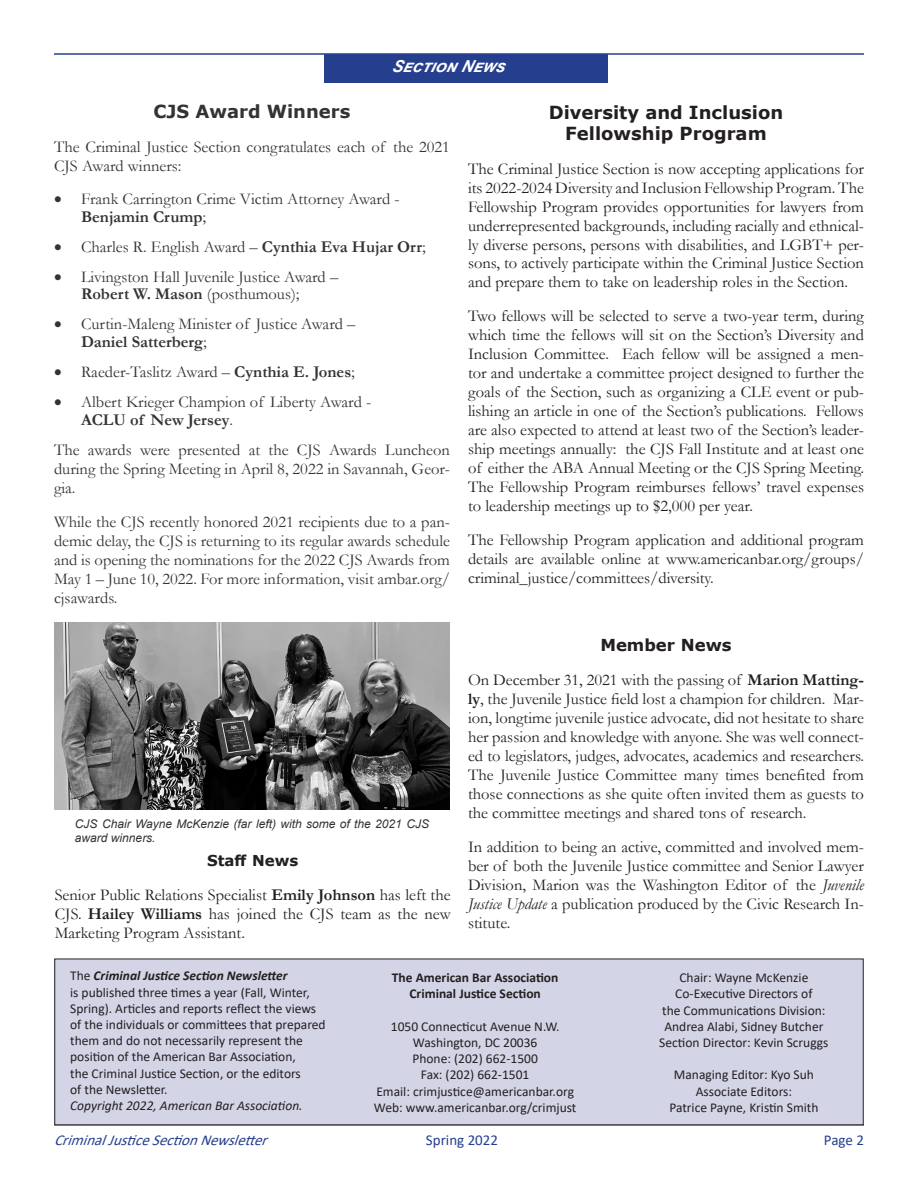
<style>
.page{position:relative;width:918px;height:1188px;background:#fff}
.page>*{position:absolute;margin:0;border:0;box-sizing:border-box;transform-origin:0 0}
.t1{font:700 18px/20.7px "Verdana";color:#231f20;text-align:center}
.t2{font:700 18px "Verdana";color:#333}
.t3{font:16.5px/18.9px "Garamond";color:#231f20;text-align:justify}
.t4{font:16.5px/17.9px "Garamond";color:#333}
.Normal__Web{font:italic 700 16.5px "Arial";color:#fff}
.t5{font:700 16.5px "Verdana";color:#231f20}
.t6{font:italic 15px "Calibri";color:#253f8e}
.t7{font:15px "Calibri";color:#253f8e}
.t8{font:700 15px "Verdana";color:#231f20}
.t9{font:13.5px/16.2px "Calibri";color:#231f20}
.t10{font:700 13.5px "Calibri";color:#231f20}
.t11{font:italic 13.5px "Calibri";color:#231f20}
.t12{font:italic 700 13.5px "Calibri";color:#231f20}
.t13{font:italic 12px/13.8px "Arial";color:#333}
.s1{font-weight:700}
.s2{font-style:italic}
.s3{font-weight:400;font-style:normal}
</style>
<div class="page">
<hr style="left:54px;top:53px;width:810px;height:2px;background:#253f8e">
<hr style="left:54px;top:1125px;width:810px;height:1px;background:#253f8e">
<div style="left:55px;top:959px;width:808px;height:166px;background:#d4d4e7"></div>
<div style="left:324px;top:54px;width:284px;height:28px;background:#253f8e"></div>
<img style="left:54px;top:623px;width:396px;height:187px">
<p class="Normal__Web" style="left:392px;top:55px;width:120px">SectionNews</p>
<p class="t2" style="left:154px;top:99px;width:198px">CJS Award Winners</p>
<p class="t4" style="left:54px;top:137px;width:398px;line-height:18.9px">The Criminal Justice Section congratulates each of the 2021<br>CJS Award winners:</p>
<p class="t4" style="left:81px;top:190px;width:320px;text-indent:-27px">• Frank Carrington Crime Victim Attorney Award -<br><span class="s1">Benjamin Crump</span>;</p>
<p class="t4" style="left:54px;top:237px;width:373px">• Charles R. English Award – <span class="s1">Cynthia Eva Hujar Orr</span>;</p>
<p class="t4" style="left:81px;top:267px;width:259px;text-indent:-27px">• Livingston Hall Juvenile Justice Award –<br><span class="s1">Robert W. Mason</span> (posthumous);</p>
<p class="t4" style="left:81px;top:315px;width:276px;text-indent:-27px">• Curtin-Maleng Minister of Justice Award –<br><span class="s1">Daniel Satterberg</span>;</p>
<p class="t4" style="left:54px;top:362px;width:302px">• Raeder-Taslitz Award – <span class="s1">Cynthia E. Jones</span>;</p>
<p class="t4" style="left:81px;top:392px;width:292px;text-indent:-27px">• Albert Krieger Champion of Liberty Award -<br><span class="s1">ACLU of New Jersey</span>.</p>
<p class="t4" style="left:54px;top:440px;width:398px;line-height:18.9px;text-align:justify">The awards were presented at the CJS Awards Luncheon during the Spring Meeting in April 8, 2022 in Savannah, Geor&shy;gia.</p>
<p class="t4" style="left:54px;top:512px;width:398px;line-height:19px;text-align:justify">While the CJS recently honored 2021 recipients due to a pan&shy;demic delay, the CJS is returning to its regular awards schedule and is opening the nominations for the 2022 CJS Awards from May 1 – June 10, 2022. For more information, visit ambar.org/ cjsawards.</p>
<p class="t13" style="left:75px;top:817px;width:356px">CJS Chair Wayne McKenzie (far left) with some of the 2021 CJS award winners.</p>
<p class="t8" style="left:207px;top:850px;width:93px">Staff News</p>
<p class="t3" style="left:55px;top:885px;width:398px">Senior Public Relations Specialist <span class="s1">Emily Johnson</span> has left the CJS. <span class="s1">Hailey Williams</span> has joined the CJS team as the new Marketing Program Assistant.</p>
<p class="t1" style="left:549px;top:102px;width:236px">Diversity and Inclusion<br>Fellowship Program</p>
<p class="t3" style="left:468px;top:159px;width:398px">The Criminal Justice Section is now accepting applications for its 2022-2024 Diversity and Inclusion Fellowship Program. The Fellowship Program provides opportunities for lawyers from underrepresented backgrounds, including racially and ethnical&shy;ly diverse persons, persons with disabilities, and LGBT+ per&shy;sons, to actively participate within the Criminal Justice Section and prepare them to take on leadership roles in the Section.</p>
<p class="t3" style="left:468px;top:306px;width:398px">Two fellows will be selected to serve a two-year term, during which time the fellows will sit on the Section’s Diversity and Inclusion Committee. Each fellow will be assigned a men&shy;tor and undertake a committee project designed to further the goals of the Section, such as organizing a CLE event or pub&shy;lishing an article in one of the Section’s publications. Fellows are also expected to attend at least two of the Section’s leader&shy;ship meetings annually: the CJS Fall Institute and at least one of either the ABA Annual Meeting or the CJS Spring Meeting.<br>The Fellowship Program reimburses fellows’ travel expenses to leadership meetings up to $2,000 per year.</p>
<p class="t3" style="left:468px;top:530px;width:397px">The Fellowship Program application and additional program details are available online at www.americanbar.org/groups/ criminal_justice/committees/diversity.</p>
<p class="t5" style="left:600px;top:633px;width:133px">Member News</p>
<p class="t3" style="left:468px;top:670px;width:398px">On December 31, 2021 with the passing of <span class="s1">Marion Matting&shy;ly</span>, the Juvenile Justice field lost a champion for children. Mar&shy;ion, longtime juvenile justice advocate, did not hesitate to share her passion and knowledge with anyone. She was well connect&shy;ed to legislators, judges, advocates, academics and researchers.<br>The Juvenile Justice Committee many times benefited from those connections as she quite often invited them as guests to the committee meetings and shared tons of research.</p>
<p class="t3" style="left:468px;top:837px;width:398px">In addition to being an active, committed and involved mem&shy;ber of both the Juvenile Justice committee and Senior Lawyer Division, Marion was the Washington Editor of the <span class="s2">Juvenile Justice Update</span> a publication produced by the Civic Research In&shy;stitute.</p>
<p class="t12" style="left:70px;top:966px;width:219px"><span class="s3">The</span> Criminal Justice Section Newsletter</p>
<p class="t9" style="left:70px;top:984px;width:257px">is published three times a year (Fall, Winter, Spring). Articles and reports reflect the views of the individuals or committees that prepared them and do not necessarily represent the</p>
<p class="t9" style="left:70px;top:1048px;width:227px">position of the American Bar Association,</p>
<p class="t9" style="left:70px;top:1065px;width:232px">the Criminal Justice Section, or the editors</p>
<p class="t9" style="left:70px;top:1081px;width:99px">of the Newsletter.</p>
<p class="t11" style="left:70px;top:1096px;width:234px">Copyright 2022, American Bar Association.</p>
<p class="t10" style="left:392px;top:968px;width:168px">The American Bar Association</p>
<p class="t10" style="left:409px;top:984px;width:133px">Criminal Justice Section</p>
<p class="t9" style="left:391px;top:1018px;width:170px">1050 Connecticut Avenue N.W.</p>
<p class="t9" style="left:413px;top:1034px;width:126px">Washington, DC 20036</p>
<p class="t9" style="left:412px;top:1050px;width:127px">Phone: (202) 662-1500</p>
<p class="t9" style="left:421px;top:1066px;width:110px">Fax: (202) 662-1501</p>
<p class="t9" style="left:376px;top:1083px;width:199px">Email: crimjustice@americanbar.org</p>
<p class="t9" style="left:374px;top:1099px;width:204px">Web: www.americanbar.org/crimjust</p>
<p class="t9" style="left:679px;top:969px;width:130px">Chair: Wayne McKenzie</p>
<p class="t9" style="left:675px;top:985px;width:139px">Co-Executive Directors of</p>
<p class="t9" style="left:662px;top:1002px;width:165px">the Communications Division:</p>
<p class="t9" style="left:664px;top:1018px;width:161px">Andrea Alabi, Sidney Butcher</p>
<p class="t9" style="left:659px;top:1034px;width:171px">Section Director: Kevin Scruggs</p>
<p class="t9" style="left:674px;top:1066px;width:141px">Managing Editor: Kyo Suh</p>
<p class="t9" style="left:696px;top:1083px;width:98px">Associate Editors:</p>
<p class="t9" style="left:669px;top:1099px;width:151px">Patrice Payne, Kristin Smith</p>
<p class="t6" style="left:54px;top:1130px;width:221px">CriminalJusticeSectionNewsletter</p>
<p class="t7" style="left:426px;top:1130px;width:74px">Spring 2022</p>
<p class="t7" style="left:824px;top:1130px;width:42px">Page 2</p>
</div>
